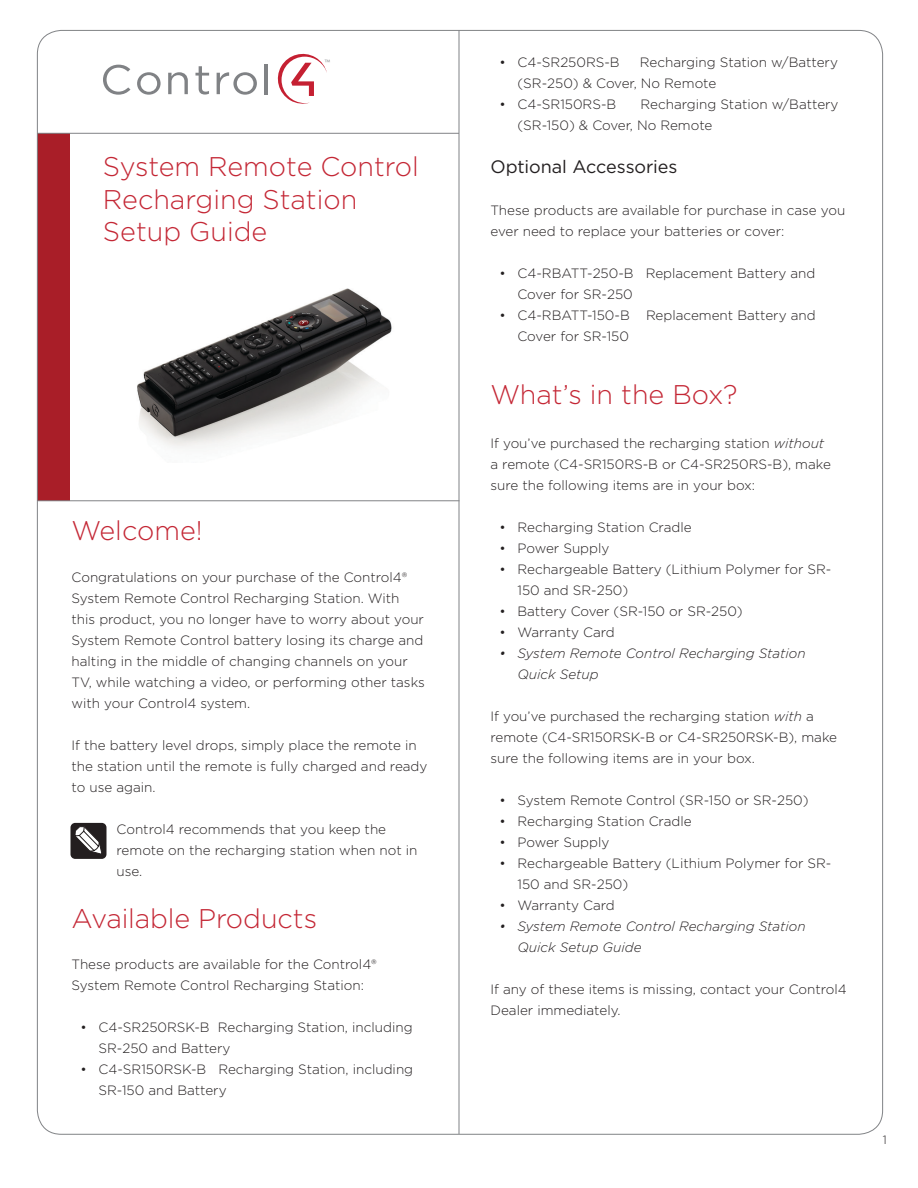
<style>
.page{position:relative;width:918px;height:1188px;background:#fff}
.page>*{position:absolute;margin:0;border:0;box-sizing:border-box;transform-origin:0 0}
.Red_title{font:300 27px/32.4px "Gotham";color:#c42735}
.Body_copy{font:300 27px "Gotham";color:#c42735}
.Body_copy-2{font:18px "Gotham";letter-spacing:-.005em;color:#231f20}
.Body_copy-3{font:300 13.5px/21px "Gotham";color:#231f20}
.t1{font:italic 300 13.5px/21px "Gotham";color:#231f20}
.Tip_Note{font:300 13.5px/21px "Gotham";color:#231f20}
.t2{font:300 12px "Gotham";color:#231f20}
.t3{font:300 9.3px "Myriad Pro";color:#808285}
.s1{font-style:italic}
</style>
<div class="page">
<div style="left:38px;top:133px;width:32px;height:368px;background:#a91e28"></div>
<svg style="left:103px;top:65px;width:27px;height:30px"></svg>
<svg style="left:137px;top:72px;width:24px;height:23px"></svg>
<svg style="left:168px;top:72px;width:20px;height:22px"></svg>
<svg style="left:195px;top:66px;width:14px;height:29px"></svg>
<svg style="left:217px;top:72px;width:40px;height:23px"></svg>
<hr style="left:265px;top:64px;width:3px;height:30px;background:#808285">
<svg style="left:277px;top:54px;width:50px;height:50px"></svg>
<hr style="left:459px;top:30px;width:1px;height:1104px;background:#818386">
<hr style="left:38px;top:500px;width:421px;height:1px;background:#818386">
<hr style="left:38px;top:133px;width:421px;height:1px;background:#818386">
<div style="left:71px;top:823px;width:35px;height:36px;background:#231e1f;border-radius:5px"></div>
<svg style="left:75px;top:826px;width:27px;height:28px"></svg>
<img style="left:137px;top:288px;width:255px;height:160px">
<p class="Body_copy-3" style="left:518px;top:51px;width:322px;text-indent:122px">Recharging Station w/Battery (SR-250) &amp; Cover, No Remote</p>
<p class="Body_copy-3" style="left:500px;top:93px;width:118px">• C4-SR150RS-B</p>
<p class="t3" style="left:324px;top:57px;width:7px">™</p>
<p class="Body_copy-3" style="left:500px;top:51px;width:122px">• C4-SR250RS-B</p>
<p class="Body_copy-3" style="left:518px;top:93px;width:323px;text-indent:123px">Recharging Station w/Battery (SR-150) &amp; Cover, No Remote</p>
<p class="Body_copy-2" style="left:490px;top:155px;width:188px">Optional Accessories</p>
<p class="Body_copy-3" style="left:490px;top:199px;width:356px">These products are available for purchase in case you ever need to replace your batteries or cover:</p>
<p class="Body_copy-3" style="left:518px;top:262px;width:299px;text-indent:-18px">• C4-RBATT-250-B Replacement Battery and<br>Cover for SR-250</p>
<p class="Body_copy-3" style="left:518px;top:304px;width:300px;text-indent:-18px">• C4-RBATT-150-B Replacement Battery and<br>Cover for SR-150</p>
<p class="Red_title" style="left:103px;top:150px;width:317px">System Remote Control<br>Recharging Station<br>Setup Guide</p>
<p class="Red_title" style="left:72px;top:514px;width:133px">Welcome!</p>
<p class="Body_copy-3" style="left:72px;top:566px;width:355px">Congratulations on your purchase of the Control4® System Remote Control Recharging Station. With this product, you no longer have to worry about your System Remote Control battery losing its charge and halting in the middle of changing channels on your TV, while watching a video, or performing other tasks with your Control4 system.</p>
<p class="Body_copy-3" style="left:72px;top:734px;width:357px">If the battery level drops, simply place the remote in the station until the remote is fully charged and ready to use again.</p>
<p class="Tip_Note" style="left:117px;top:818px;width:302px">Control4 recommends that you keep the remote on the recharging station when not in use.</p>
<p class="Red_title" style="left:72px;top:901px;width:247px">Available Products</p>
<p class="Body_copy-3" style="left:72px;top:953px;width:307px">These products are available for the Control4®<br>System Remote Control Recharging Station:</p>
<p class="Body_copy-3" style="left:99px;top:1016px;width:316px;text-indent:-18px">• C4-SR250RSK-B Recharging Station, including<br>SR-250 and Battery</p>
<p class="Body_copy-3" style="left:99px;top:1058px;width:316px;text-indent:-18px">• C4-SR150RSK-B Recharging Station, including<br>SR-150 and Battery</p>
<p class="Body_copy" style="left:490px;top:377px;width:249px">What’s in the Box?</p>
<p class="Body_copy-3" style="left:490px;top:432px;width:342px">If you’ve purchased the recharging station <span class="s1">without </span>a remote (C4-SR150RS-B or C4-SR250RS-B), make sure the following items are in your box:</p>
<p class="Body_copy-3" style="left:500px;top:516px;width:194px">• Recharging Station Cradle</p>
<p class="Body_copy-3" style="left:500px;top:537px;width:111px">• Power Supply</p>
<p class="Body_copy-3" style="left:518px;top:558px;width:315px;text-indent:-18px">• Rechargeable Battery (Lithium Polymer for SR-<br>150 and SR-250)</p>
<p class="Body_copy-3" style="left:500px;top:600px;width:245px">• Battery Cover (SR-150 or SR-250)</p>
<p class="Body_copy-3" style="left:500px;top:621px;width:117px">• Warranty Card</p>
<p class="t1" style="left:518px;top:642px;width:290px;text-indent:-18px">• System Remote Control Recharging Station<br>Quick Setup</p>
<p class="Body_copy-3" style="left:490px;top:705px;width:348px">If you’ve purchased the recharging station <span class="s1">with</span> a remote (C4-SR150RSK-B or C4-SR250RSK-B), make sure the following items are in your box.</p>
<p class="Body_copy-3" style="left:500px;top:789px;width:311px">• System Remote Control (SR-150 or SR-250)</p>
<p class="Body_copy-3" style="left:500px;top:810px;width:194px">• Recharging Station Cradle</p>
<p class="Body_copy-3" style="left:500px;top:831px;width:111px">• Power Supply</p>
<p class="Body_copy-3" style="left:518px;top:852px;width:315px;text-indent:-18px">• Rechargeable Battery (Lithium Polymer for SR-<br>150 and SR-250)</p>
<p class="Body_copy-3" style="left:500px;top:894px;width:117px">• Warranty Card</p>
<p class="t1" style="left:518px;top:915px;width:290px;text-indent:-18px">• System Remote Control Recharging Station<br>Quick Setup Guide</p>
<p class="Body_copy-3" style="left:490px;top:978px;width:358px">If any of these items is missing, contact your Control4<br>Dealer immediately.</p>
<p class="t2" style="left:883px;top:1132px;width:6px">1</p>
</div>
